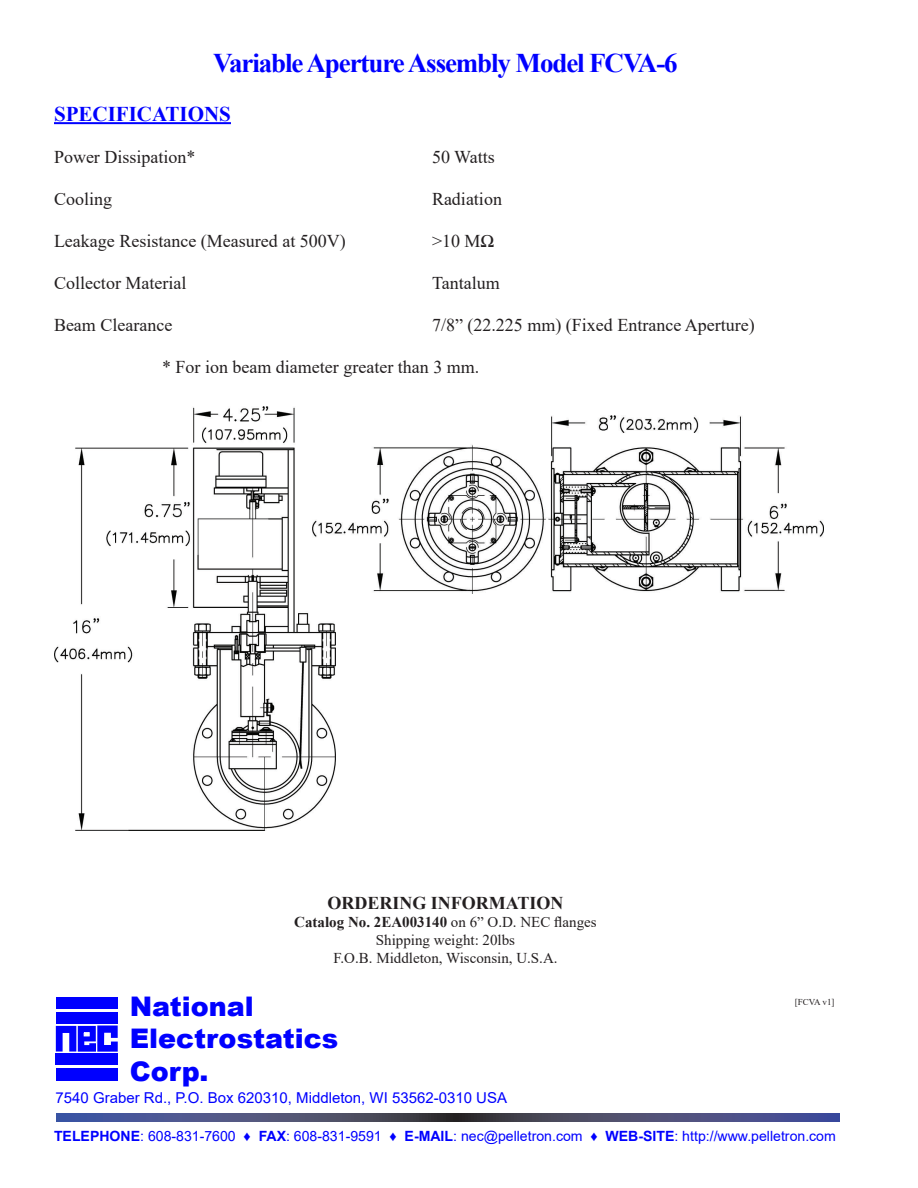
<style>
.page{position:relative;width:918px;height:1188px;background:#fff}
.page>*{position:absolute;margin:0;border:0;box-sizing:border-box;transform-origin:0 0}
.t1{font:700 27px "Times New Roman";letter-spacing:-.04em;color:#00f}
.t2{font:900 27px "Arial";color:#00f}
.Headline{font:700 21px "Times New Roman";color:#00f}
.Headline-2{font:18px "Times New Roman";color:#231f20}
.Headline-3{font:700 18px "Times New Roman";color:#231f20}
.t3{font:15px "Arial";color:#00f}
.Headline-4{font:15px "Times New Roman";color:#231f20}
.Headline-5{font:700 15px "Times New Roman";color:#231f20}
.t4{font:14.1px "Arial";color:#00f}
.t5{font:9px "Times New Roman";color:#231f20}
.s1{font-weight:400}
.s2{font-weight:700}
</style>
<div class="page">
<div style="left:56px;top:997px;width:62px;height:12px;background:#00f"></div>
<div style="left:56px;top:1012px;width:62px;height:12px;background:#00f"></div>
<div style="left:56px;top:1054px;width:62px;height:11px;background:#00f"></div>
<div style="left:56px;top:1069px;width:62px;height:12px;background:#00f"></div>
<svg style="left:56px;top:1026px;width:62px;height:26px"></svg>
<svg style="left:56px;top:1113px;width:783px;height:9px"></svg>
<hr style="left:54px;top:122px;width:177px;height:2px;background:#00f">
<img style="left:54px;top:406px;width:282px;height:425px">
<img style="left:312px;top:415px;width:512px;height:178px">
<p class="t1" style="left:213px;top:44px;width:466px">Variable Aperture Assembly Model FCVA-6</p>
<p class="Headline" style="left:54px;top:99px;width:178px">SPECIFICATIONS</p>
<p class="Headline-2" style="left:54px;top:144px;width:143px">Power Dissipation*</p>
<p class="Headline-2" style="left:432px;top:144px;width:64px">50 Watts</p>
<p class="Headline-2" style="left:54px;top:186px;width:60px">Cooling</p>
<p class="Headline-2" style="left:432px;top:186px;width:72px">Radiation</p>
<p class="Headline-2" style="left:54px;top:228px;width:293px">Leakage Resistance (Measured at 500V)</p>
<p class="Headline-2" style="left:432px;top:228px;width:64px">&gt;10 MΩ</p>
<p class="Headline-2" style="left:54px;top:270px;width:134px">Collector Material</p>
<p class="Headline-2" style="left:432px;top:270px;width:69px">Tantalum</p>
<p class="Headline-2" style="left:54px;top:312px;width:120px">Beam Clearance</p>
<p class="Headline-2" style="left:432px;top:312px;width:324px">7/8” (22.225 mm) (Fixed Entrance Aperture)</p>
<p class="Headline-2" style="left:162px;top:354px;width:319px">* For ion beam diameter greater than 3 mm.</p>
<p class="Headline-3" style="left:327px;top:890px;width:238px">ORDERING INFORMATION</p>
<p class="Headline-5" style="left:294px;top:911px;width:304px">Catalog No. 2EA003140 <span class="s1">on 6” O.D. NEC flanges</span></p>
<p class="Headline-4" style="left:376px;top:929px;width:141px">Shipping weight: 20lbs</p>
<p class="Headline-4" style="left:333px;top:947px;width:226px">F.O.B. Middleton, Wisconsin, U.S.A.</p>
<p class="t2" style="left:130px;top:987px;width:126px">National</p>
<p class="t2" style="left:130px;top:1019px;width:210px">Electrostatics</p>
<p class="t2" style="left:130px;top:1052px;width:80px">Corp.</p>
<p class="t3" style="left:56px;top:1087px;width:453px">7540 Graber Rd., P.O. Box 620310, Middleton, WI 53562-0310 USA</p>
<p class="t4" style="left:54px;top:1126px;width:783px"><span class="s2">TELEPHONE</span>: 608-831-7600 ♦ <span class="s2">FAX</span>: 608-831-9591 ♦ <span class="s2">E-MAIL</span>: nec@pelletron.com ♦ <span class="s2">WEB-SITE</span>: http://www.pelletron.com</p>
<p class="t5" style="left:795px;top:996px;width:41px">[FCVA v1]</p>
</div>
